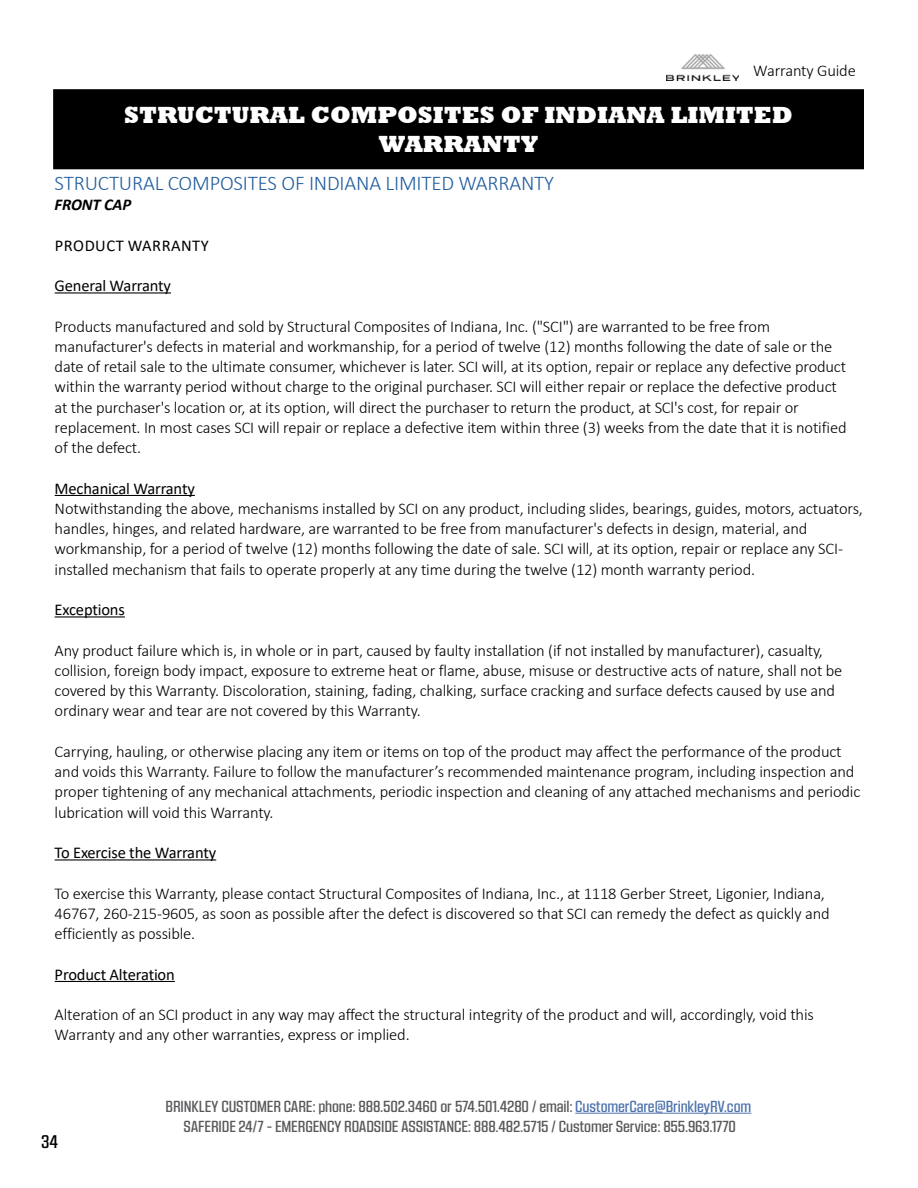
<style>
.page{position:relative;width:918px;height:1188px;background:#fff}
.page>*{position:absolute;margin:0;border:0;box-sizing:border-box;transform-origin:0 0}
.Warranty_Titles{font:800 24px/28.8px "Rockwell";color:#fff;text-align:center}
.t1{font:300 21px "Calibri";letter-spacing:-.01em;color:#215e9e}
.t2{font:500 18px "Kuunari";color:#000}
.t3{font:300 16.5px/20.2px "Calibri";letter-spacing:-.01em;color:#000}
.t4{font:16.5px "Calibri";letter-spacing:-.01em;color:#000}
.t5{font:16.5px "Calibri";letter-spacing:.03em;color:#000}
.t6{font:italic 700 16.5px "Calibri";letter-spacing:-.01em;color:#000}
.t7{font:500 15.75px/20.2px "Kuunari";letter-spacing:-.01em;color:#58595b;text-align:center}
.s1{color:#4f73ad}
</style>
<div class="page">
<img style="left:667px;top:54px;width:72px;height:26px">
<hr style="left:575px;top:1113px;width:176px;height:1px;background:#4f73ad">
<div style="left:54px;top:90px;width:809px;height:79px;background:#000"></div>
<div style="left:53px;top:89px;width:811px;height:80px;border:2px solid #000"></div>
<hr style="left:55px;top:292px;width:116px;height:2px;background:#000">
<hr style="left:55px;top:495px;width:140px;height:1px;background:#000">
<hr style="left:55px;top:616px;width:70px;height:2px;background:#000">
<hr style="left:55px;top:859px;width:161px;height:2px;background:#000">
<hr style="left:55px;top:981px;width:120px;height:1px;background:#000">
<p class="t3" style="left:753px;top:60px;width:104px">Warranty Guide</p>
<p class="Warranty_Titles" style="left:124px;top:101px;width:670px">STRUCTURAL COMPOSITES OF INDIANA LIMITED<br>WARRANTY</p>
<p class="t1" style="left:55px;top:170px;width:501px">STRUCTURAL COMPOSITES OF INDIANA LIMITED WARRANTY</p>
<p class="t6" style="left:55px;top:193px;width:78px">FRONT CAP</p>
<p class="t5" style="left:55px;top:234px;width:155px">PRODUCT WARRANTY</p>
<p class="t4" style="left:55px;top:274px;width:118px">General Warranty</p>
<p class="t3" style="left:55px;top:316px;width:793px">Products manufactured and sold by Structural Composites of Indiana, Inc. ("SCI") are warranted to be free from manufacturer's defects in material and workmanship, for a period of twelve (12) months following the date of sale or the date of retail sale to the ultimate consumer, whichever is later. SCI will, at its option, repair or replace any defective product within the warranty period without charge to the original purchaser. SCI will either repair or replace the defective product at the purchaser's location or, at its option, will direct the purchaser to return the product, at SCl's cost, for repair or replacement. In most cases SCI will repair or replace a defective item within three (3) weeks from the date that it is notified of the defect.</p>
<p class="t4" style="left:55px;top:477px;width:142px">Mechanical Warranty</p>
<p class="t3" style="left:55px;top:498px;width:810px">Notwithstanding the above, mechanisms installed by SCI on any product, including slides, bearings, guides, motors, actuators, handles, hinges, and related hardware, are warranted to be free from manufacturer's defects in design, material, and workmanship, for a period of twelve (12) months following the date of sale. SCI will, at its option, repair or replace any SCI&shy;installed mechanism that fails to operate properly at any time during the twelve (12) month warranty period.</p>
<p class="t4" style="left:55px;top:598px;width:72px">Exceptions</p>
<p class="t3" style="left:55px;top:640px;width:789px">Any product failure which is, in whole or in part, caused by faulty installation (if not installed by manufacturer), casualty, collision, foreign body impact, exposure to extreme heat or flame, abuse, misuse or destructive acts of nature, shall not be covered by this Warranty. Discoloration, staining, fading, chalking, surface cracking and surface defects caused by use and ordinary wear and tear are not covered by this Warranty.</p>
<p class="t3" style="left:55px;top:741px;width:807px">Carrying, hauling, or otherwise placing any item or items on top of the product may affect the performance of the product and voids this Warranty. Failure to follow the manufacturer’s recommended maintenance program, including inspection and proper tightening of any mechanical attachments, periodic inspection and cleaning of any attached mechanisms and periodic lubrication will void this Warranty.</p>
<p class="t4" style="left:55px;top:841px;width:163px">To Exercise the Warranty</p>
<p class="t3" style="left:55px;top:883px;width:777px">To exercise this Warranty, please contact Structural Composites of Indiana, Inc., at 1118 Gerber Street, Ligonier, Indiana,<br>46767, 260-215-9605, as soon as possible after the defect is discovered so that SCI can remedy the defect as quickly and efficiently as possible.</p>
<p class="t4" style="left:55px;top:963px;width:122px">Product Alteration</p>
<p class="t3" style="left:55px;top:1004px;width:761px">Alteration of an SCI product in any way may affect the structural integrity of the product and will, accordingly, void this<br>Warranty and any other warranties, express or implied.</p>
<p class="t2" style="left:41px;top:1132px;width:19px">34</p>
<p class="t7" style="left:166px;top:1096px;width:587px">BRINKLEY CUSTOMER CARE: phone: 888.502.3460 or 574.501.4280 / email: <span class="s1">CustomerCare@BrinkleyRV.com<br></span>SAFERIDE 24/7 - EMERGENCY ROADSIDE ASSISTANCE: 888.482.5715 / Customer Service: 855.963.1770</p>
</div>
